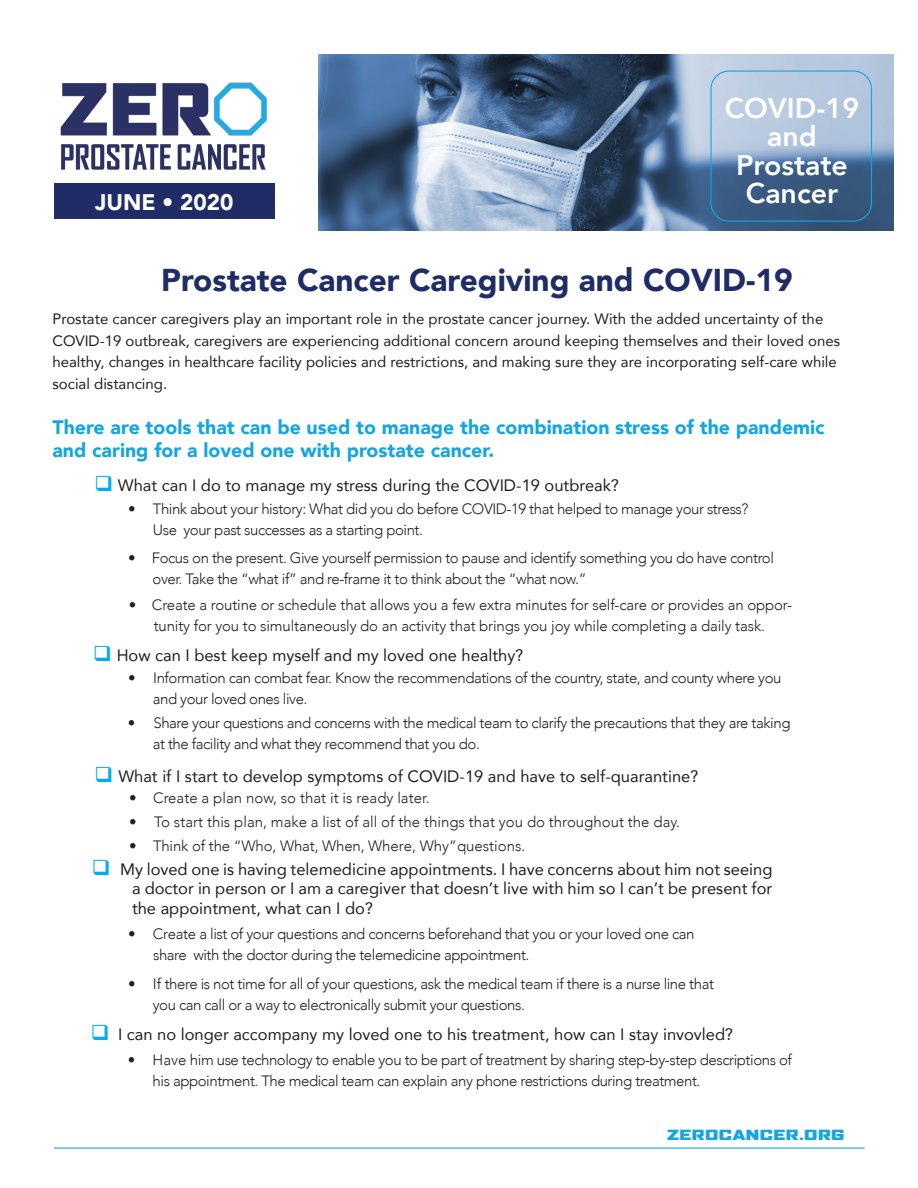
<style>
.page{position:relative;width:918px;height:1188px;background:#fff}
.page>*{position:absolute;margin:0;border:0;box-sizing:border-box;transform-origin:0 0}
.t1{font:900 31.5px "Avenir";color:#202c65}
.t2{font:800 28.5px "Avenir";color:#fff}
.t3{font:900 22.5px "Avenir";color:#fff}
.t4{font:900 19.5px/23.4px "Avenir";color:#16a6df}
.Paragraph_Style_3{font:16.5px/19.5px "Avenir";color:#231f20;text-align:justify}
.t5{font:300 15px/21px "Avenir";letter-spacing:-.03em;color:#231f20}
.t6{font:15px/21.6px "Avenir";color:#231f20}
.t7{font:300 15px/21px "Avenir";letter-spacing:-.01em;color:#231f20;text-align:center}
.t8{font:300 15px "Avenir";color:#231f20}
.t9{font:900 expanded 13.5px "Agency FB";letter-spacing:.025em;color:#16a6df;scale:1.25 1}
.s1{color:#00aeef}
</style>
<div class="page">
<div style="left:54px;top:183px;width:221px;height:36px;background:#202c65"></div>
<img style="left:318px;top:54px;width:576px;height:177px">
<div style="left:710px;top:70px;width:162px;height:152px;border:1px solid #16a6df;border-radius:18px"></div>
<img style="left:60px;top:82px;width:207px;height:88px">
<hr style="left:54px;top:1148px;width:811px;height:1px;background:#16a6df">
<p class="t3" style="left:95px;top:183px;width:140px">JUNE • 2020</p>
<p class="t2" style="left:725px;top:85px;width:136px">COVID-19</p>
<p class="t2" style="left:767px;top:114px;width:51px">and</p>
<p class="t2" style="left:736px;top:142px;width:113px">Prostate</p>
<p class="t2" style="left:746px;top:171px;width:94px">Cancer</p>
<p class="t1" style="left:161px;top:253px;width:633px">Prostate Cancer Caregiving and COVID-19</p>
<p class="t6" style="left:52px;top:308px;width:789px">Prostate cancer caregivers play an important role in the prostate cancer journey. With the added uncertainty of the COVID-19 outbreak, caregivers are experiencing additional concern around keeping themselves and their loved ones healthy, changes in healthcare facility policies and restrictions, and making sure they are incorporating self-care while social distancing.</p>
<p class="t4" style="left:52px;top:415px;width:774px">There are tools that can be used to manage the combination stress of the pandemic and caring for a loved one with prostate cancer.</p>
<p class="Paragraph_Style_3" style="left:94px;top:475px;width:526px"><span class="s1">❑</span> What can I do to manage my stress during the COVID-19 outbreak?</p>
<p class="t5" style="left:153px;top:498px;width:597px;text-indent:-25px">• Think about your history: What did you do before COVID-19 that helped to manage your stress?<br>Use your past successes as a starting point.</p>
<p class="t5" style="left:153px;top:548px;width:623px;text-indent:-25px">• Focus on the present. Give yourself permission to pause and identify something you do have control over. Take the “what if” and re-frame it to think about the “what now.”</p>
<p class="t7" style="left:129px;top:594px;width:665px">• Create a routine or schedule that allows you a few extra minutes for self-care or provides an oppor&shy;tunity for you to simultaneously do an activity that brings you joy while completing a daily task.</p>
<p class="Paragraph_Style_3" style="left:93px;top:645px;width:432px"><span class="s1">❑</span> How can I best keep myself and my loved one healthy?</p>
<p class="t5" style="left:153px;top:668px;width:630px;text-indent:-25px">• Information can combat fear. Know the recommendations of the country, state, and county where you and your loved ones live.</p>
<p class="t5" style="left:153px;top:713px;width:639px;text-indent:-25px">• Share your questions and concerns with the medical team to clarify the precautions that they are taking at the facility and what they recommend that you do.</p>
<p class="Paragraph_Style_3" style="left:95px;top:766px;width:605px"><span class="s1">❑</span> What if I start to develop symptoms of COVID-19 and have to self-quarantine?</p>
<p class="t8" style="left:129px;top:789px;width:302px">• Create a plan now, so that it is ready later.</p>
<p class="t8" style="left:129px;top:813px;width:552px">• To start this plan, make a list of all of the things that you do throughout the day.</p>
<p class="t7" style="left:129px;top:836px;width:398px">• Think of the “Who, What, When, Where, Why”questions.</p>
<p class="Paragraph_Style_3" style="left:132px;top:859px;width:642px;text-indent:-40px"><span class="s1">❑</span> My loved one is having telemedicine appointments. I have concerns about him not seeing a doctor in person or I am a caregiver that doesn’t live with him so I can’t be present for the appointment, what can I do?</p>
<p class="t5" style="left:153px;top:923px;width:543px;text-indent:-25px">• Create a list of your questions and concerns beforehand that you or your loved one can share with the doctor during the telemedicine appointment.</p>
<p class="t5" style="left:153px;top:973px;width:563px;text-indent:-25px">• If there is not time for all of your questions, ask the medical team if there is a nurse line that you can call or a way to electronically submit your questions.</p>
<p class="Paragraph_Style_3" style="left:91px;top:1024px;width:644px"><span class="s1">❑</span> I can no longer accompany my loved one to his treatment, how can I stay invovled?</p>
<p class="t5" style="left:153px;top:1049px;width:641px;text-indent:-25px">• Have him use technology to enable you to be part of treatment by sharing step-by-step descriptions of his appointment. The medical team can explain any phone restrictions during treatment.</p>
<p class="t9" style="left:667px;top:1127px;width:143px">ZEROCANCER.ORG</p>
</div>
